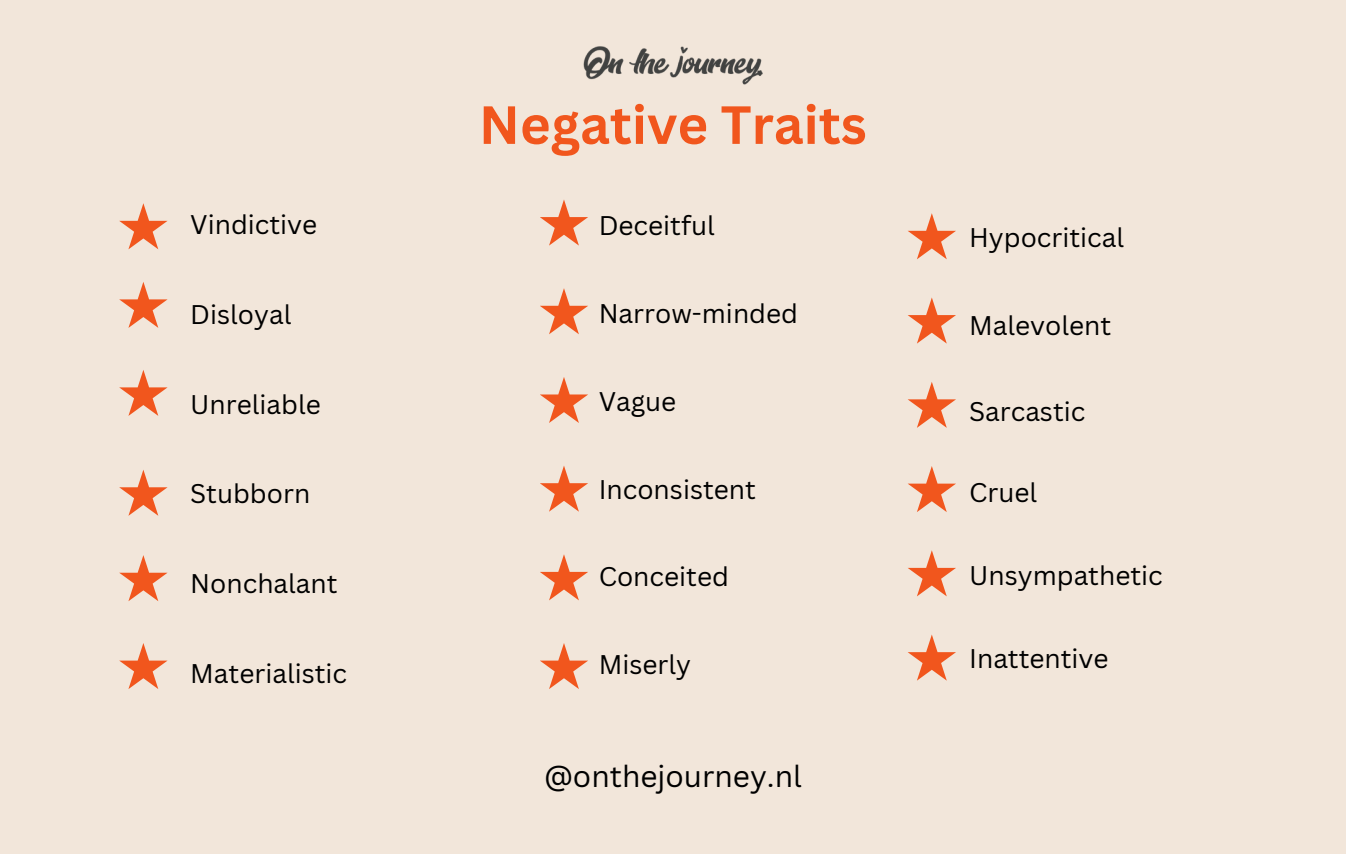
<style>
.page{position:relative;width:1346px;height:854px;background:#fff}
.page>*{position:absolute;margin:0;border:0;box-sizing:border-box;transform-origin:0 0}
.t1{font:700 52.5px "Canva Sans";color:#f1561d}
.t2{font:29.75px "Canva Sans";color:#000}
.t3{font:26.25px "Canva Sans";color:#000}
</style>
<div class="page">
<div style="left:0;top:0;width:1345px;height:853px;background:#f2e6da"></div>
<img style="left:583px;top:46px;width:180px;height:39px">
<svg style="left:119px;top:203px;width:49px;height:46px"></svg>
<svg style="left:119px;top:282px;width:49px;height:46px"></svg>
<svg style="left:119px;top:370px;width:49px;height:46px"></svg>
<svg style="left:119px;top:470px;width:49px;height:45px"></svg>
<svg style="left:119px;top:555px;width:49px;height:46px"></svg>
<svg style="left:540px;top:199px;width:48px;height:46px"></svg>
<svg style="left:540px;top:288px;width:48px;height:46px"></svg>
<svg style="left:540px;top:377px;width:48px;height:46px"></svg>
<svg style="left:540px;top:466px;width:48px;height:45px"></svg>
<svg style="left:540px;top:554px;width:48px;height:46px"></svg>
<svg style="left:908px;top:213px;width:48px;height:46px"></svg>
<svg style="left:908px;top:297px;width:48px;height:46px"></svg>
<svg style="left:908px;top:382px;width:48px;height:45px"></svg>
<svg style="left:908px;top:466px;width:48px;height:46px"></svg>
<svg style="left:908px;top:550px;width:48px;height:46px"></svg>
<svg style="left:119px;top:643px;width:49px;height:45px"></svg>
<svg style="left:540px;top:643px;width:48px;height:45px"></svg>
<svg style="left:908px;top:634px;width:48px;height:46px"></svg>
<p class="t1" style="left:479px;top:88px;width:389px">Negative Traits</p>
<p class="t3" style="left:190px;top:206px;width:129px">Vindictive</p>
<h1 class="t3" style="left:598px;top:207px;width:118px">Deceitful</h1>
<p class="t3" style="left:190px;top:296px;width:103px">Disloyal</p>
<p class="t3" style="left:598px;top:295px;width:201px">Narrow-minded</p>
<p class="t3" style="left:190px;top:385px;width:132px">Unreliable</p>
<p class="t3" style="left:598px;top:382px;width:79px">Vague</p>
<p class="t3" style="left:190px;top:475px;width:121px">Stubborn</p>
<p class="t3" style="left:598px;top:470px;width:159px">Inconsistent</p>
<p class="t3" style="left:190px;top:564px;width:149px">Nonchalant</p>
<p class="t3" style="left:598px;top:558px;width:132px">Conceited</p>
<p class="t3" style="left:190px;top:654px;width:158px">Materialistic</p>
<p class="t3" style="left:598px;top:645px;width:94px">Miserly</p>
<p class="t2" style="left:544px;top:754px;width:259px">@onthejourney.nl</p>
<p class="t3" style="left:969px;top:219px;width:156px">Hypocritical</p>
<p class="t3" style="left:969px;top:306px;width:144px">Malevolent</p>
<p class="t3" style="left:969px;top:393px;width:118px">Sarcastic</p>
<p class="t3" style="left:969px;top:473px;width:70px">Cruel</p>
<p class="t3" style="left:969px;top:556px;width:195px">Unsympathetic</p>
<h2 class="t3" style="left:969px;top:640px;width:141px">Inattentive</h2>
</div>
